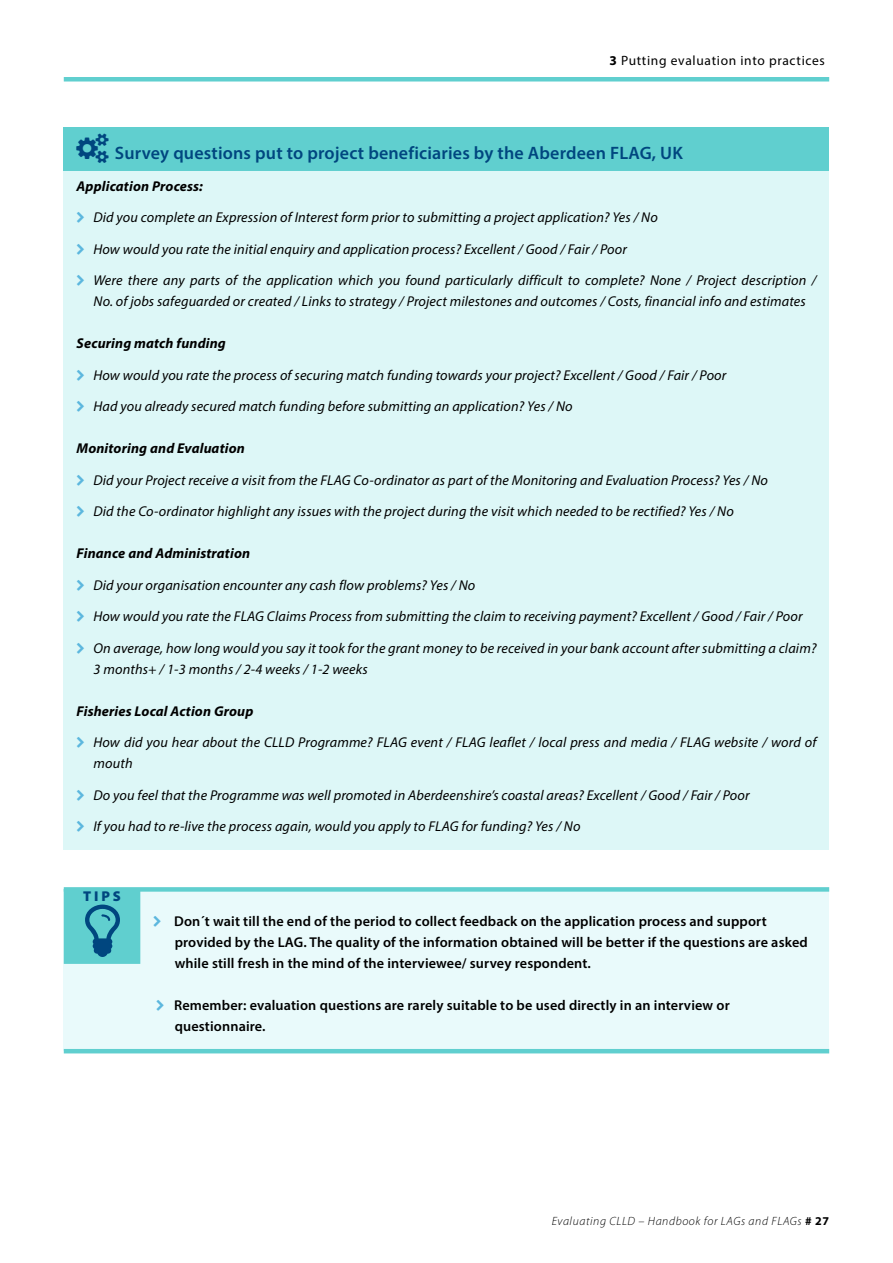
<style>
.page{position:relative;width:893px;height:1263px;background:#fff}
.page>*{position:absolute;margin:0;border:0;box-sizing:border-box;transform-origin:0 0}
.t1{font:600 18px "Myriad Pro";letter-spacing:.01em;color:#00467f}
.t2{font:italic 14.25px/21px "Myriad Pro";letter-spacing:.01em;color:#000}
.t3{font:600 14.25px/21px "Myriad Pro";letter-spacing:.01em;color:#000}
.t4{font:italic 700 14.25px "Myriad Pro";letter-spacing:.01em;color:#000}
.t5{font:900 14.25px "Myriad Pro";color:#00467f}
.t6{font:13.5px "Myriad Pro";letter-spacing:.05em;color:#000}
.t7{font:italic 300 12px "Myriad Pro";letter-spacing:.05em;color:#000}
.s1{font-weight:700}
.s2{font-weight:700;font-style:normal}
</style>
<div class="page">
<div style="left:64px;top:77px;width:765px;height:5px;background:#60cfcf"></div>
<div style="left:64px;top:128px;width:765px;height:50px;background:#60cfcf"></div>
<div style="left:64px;top:171px;width:765px;height:38px;background:#ddf7f7"></div>
<div style="left:64px;top:203px;width:765px;height:37px;background:#ddf7f7"></div>
<div style="left:64px;top:234px;width:765px;height:38px;background:#ddf7f7"></div>
<div style="left:64px;top:266px;width:765px;height:69px;background:#ddf7f7"></div>
<div style="left:64px;top:329px;width:765px;height:37px;background:#ddf7f7"></div>
<div style="left:64px;top:360px;width:765px;height:38px;background:#ddf7f7"></div>
<div style="left:64px;top:392px;width:765px;height:48px;background:#ddf7f7"></div>
<div style="left:64px;top:434px;width:765px;height:37px;background:#ddf7f7"></div>
<div style="left:64px;top:465px;width:765px;height:38px;background:#ddf7f7"></div>
<div style="left:64px;top:497px;width:765px;height:48px;background:#ddf7f7"></div>
<div style="left:64px;top:539px;width:765px;height:37px;background:#ddf7f7"></div>
<div style="left:64px;top:570px;width:765px;height:38px;background:#ddf7f7"></div>
<div style="left:64px;top:602px;width:765px;height:37px;background:#ddf7f7"></div>
<div style="left:64px;top:633px;width:765px;height:70px;background:#ddf7f7"></div>
<div style="left:64px;top:696px;width:765px;height:38px;background:#ddf7f7"></div>
<div style="left:64px;top:728px;width:765px;height:58px;background:#ddf7f7"></div>
<div style="left:64px;top:780px;width:765px;height:38px;background:#ddf7f7"></div>
<div style="left:64px;top:812px;width:765px;height:37px;background:#ddf7f7"></div>
<div style="left:64px;top:889px;width:765px;height:162px;background:#e9fafb"></div>
<hr style="left:64px;top:1049px;width:765px;height:4px;background:#60cfcf">
<div style="left:64px;top:887px;width:765px;height:5px;background:#60cfcf"></div>
<div style="left:64px;top:889px;width:76px;height:75px;background:#60cfcf"></div>
<p class="t6" style="left:609px;top:52px;width:217px"><span class="s1">3</span> Putting evaluation into practices</p>
<p class="t1" style="left:115px;top:142px;width:570px">Survey questions put to project beneficiaries by the Aberdeen FLAG, UK</p>
<p class="t4" style="left:77px;top:176px;width:128px">Application Process:</p>
<p class="t2" style="left:93px;top:206px;width:566px">Did you complete an Expression of Interest form prior to submitting a project application? Yes / No</p>
<p class="t2" style="left:93px;top:238px;width:535px">How would you rate the initial enquiry and application process? Excellent / Good / Fair / Poor</p>
<p class="t2" style="left:93px;top:269px;width:724px">Were there any parts of the application which you found particularly difficult to complete? None / Project description /<br>No. of jobs safeguarded or created / Links to strategy / Project milestones and outcomes / Costs, financial info and estimates</p>
<p class="t4" style="left:77px;top:334px;width:151px">Securing match funding</p>
<p class="t2" style="left:93px;top:364px;width:634px">How would you rate the process of securing match funding towards your project? Excellent / Good / Fair / Poor</p>
<p class="t2" style="left:93px;top:395px;width:481px">Had you already secured match funding before submitting an application? Yes / No</p>
<p class="t4" style="left:77px;top:439px;width:170px">Monitoring and Evaluation</p>
<p class="t2" style="left:93px;top:469px;width:676px">Did your Project receive a visit from the FLAG Co-ordinator as part of the Monitoring and Evaluation Process? Yes / No</p>
<p class="t2" style="left:93px;top:500px;width:642px">Did the Co-ordinator highlight any issues with the project during the visit which needed to be rectified? Yes / No</p>
<p class="t4" style="left:77px;top:544px;width:175px">Finance and Administration</p>
<p class="t2" style="left:93px;top:574px;width:383px">Did your organisation encounter any cash flow problems? Yes / No</p>
<p class="t2" style="left:93px;top:605px;width:711px">How would you rate the FLAG Claims Process from submitting the claim to receiving payment? Excellent / Good / Fair / Poor</p>
<p class="t2" style="left:93px;top:637px;width:724px">On average, how long would you say it took for the grant money to be received in your bank account after submitting a claim?<br>3 months+ / 1-3 months / 2-4 weeks / 1-2 weeks</p>
<p class="t4" style="left:77px;top:701px;width:178px">Fisheries Local Action Group</p>
<p class="t2" style="left:93px;top:731px;width:724px">How did you hear about the CLLD Programme? FLAG event / FLAG leaflet / local press and media / FLAG website / word of mouth</p>
<p class="t2" style="left:93px;top:784px;width:658px">Do you feel that the Programme was well promoted in Aberdeenshire’s coastal areas? Excellent / Good / Fair / Poor</p>
<p class="t2" style="left:93px;top:815px;width:489px">If you had to re-live the process again, would you apply to FLAG for funding? Yes / No</p>
<p class="t5" style="left:83px;top:886px;width:39px">TIPS</p>
<p class="t3" style="left:174px;top:910px;width:635px">Don´t wait till the end of the period to collect feedback on the application process and support provided by the LAG. The quality of the information obtained will be better if the questions are asked while still fresh in the mind of the interviewee/ survey respondent.</p>
<p class="t3" style="left:174px;top:994px;width:557px">Remember: evaluation questions are rarely suitable to be used directly in an interview or questionnaire.</p>
<p class="t7" style="left:552px;top:1214px;width:279px">Evaluating CLLD – Handbook for LAGs and FLAGs <span class="s2"># 27</span></p>
</div>
